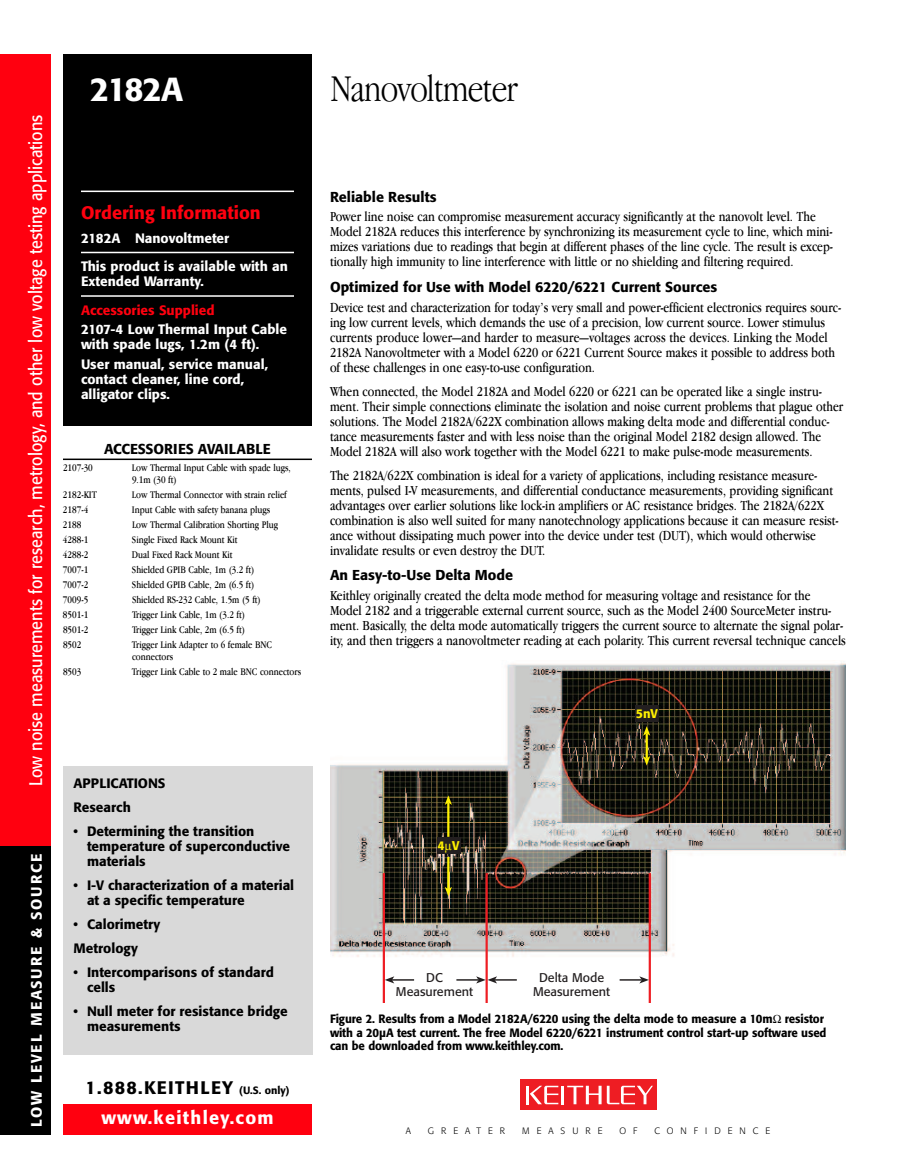
<style>
.page{position:relative;width:918px;height:1175px;background:#fff}
.page>*{position:absolute;margin:0;border:0;box-sizing:border-box;transform-origin:0 0}
.t1{font:300 condensed 39px "Garamond IT Cby BT";letter-spacing:-.025em;color:#000}
.t2{font:500 33px "Formata";letter-spacing:-.04em;color:#fff}
.t3{font:18px "Formata";color:#fff;scale:.9 1}
.t4{font:500 18px "Formata";letter-spacing:.07em;color:#000}
.t5{font:500 18px "Formata";color:#ff000f}
.t6{font:500 18px "Formata";letter-spacing:.07em;color:#fff}
.t7{font:500 15px "Formata";letter-spacing:.115em;color:#fff}
.t8{font:condensed 14.25px/15px "Garamond IT Cby BT";color:#000}
.t9{font:500 14.25px "Formata";color:#000}
.t10{font:500 13.5px/15px "Formata";color:#000}
.t11{font:500 13.5px/15px "Formata";color:#fff}
.t12{font:500 13.5px "Formata";color:#ff000f}
.t13{font:12.6px/13.8px "Formata";color:#231f20;text-align:center}
.t14{font:500 12.6px "Formata";color:#fff101}
.t15{font:500 12px/13.5px "Formata";letter-spacing:-.01em;color:#000;scale:.95 1}
.t16{font:condensed 10.5px/12px "Garamond IT Cby BT";color:#000}
.t17{font:300 9.15px "Formata";letter-spacing:.76em;color:#000}
.s1{font-size:10.5px}
</style>
<div class="page">
<div style="left:63px;top:1104px;width:249px;height:30px;background:#ff000f"></div>
<div style="left:520px;top:1079px;width:137px;height:31px;background:#ee1d23"></div>
<hr style="left:561px;top:1085px;width:3px;height:19px;background:#fff">
<svg style="left:527px;top:1085px;width:31px;height:19px"></svg>
<svg style="left:567px;top:1085px;width:86px;height:19px"></svg>
<div style="left:0;top:54px;width:51px;height:792px;background:#ff000f"></div>
<div style="left:0;top:846px;width:51px;height:288px;background:#000"></div>
<div style="left:63px;top:54px;width:249px;height:371px;background:#000"></div>
<hr style="left:81px;top:191px;width:213px;height:1px;background:#fff">
<hr style="left:81px;top:252px;width:213px;height:1px;background:#fff">
<hr style="left:81px;top:295px;width:213px;height:2px;background:#fff">
<img style="left:330px;top:663px;width:516px;height:300px">
<hr style="left:383px;top:873px;width:2px;height:130px;background:#ee1d23">
<hr style="left:486px;top:873px;width:2px;height:130px;background:#ee1d23">
<hr style="left:649px;top:873px;width:2px;height:130px;background:#ee1d23">
<svg style="left:385px;top:976px;width:29px;height:7px"></svg>
<svg style="left:620px;top:976px;width:29px;height:7px"></svg>
<svg style="left:456px;top:976px;width:61px;height:7px"></svg>
<hr style="left:447px;top:857px;width:2px;height:32px;background:#fff101">
<svg style="left:445px;top:886px;width:7px;height:10px"></svg>
<hr style="left:447px;top:802px;width:2px;height:34px;background:#fff101">
<svg style="left:445px;top:795px;width:7px;height:10px"></svg>
<div style="left:437px;top:837px;width:24px;height:16px;background:#231f20"></div>
<hr style="left:646px;top:733px;width:2px;height:25px;background:#fff101">
<svg style="left:643px;top:726px;width:7px;height:9px"></svg>
<svg style="left:643px;top:756px;width:7px;height:9px"></svg>
<div style="left:635px;top:706px;width:24px;height:16px;background:#231f20"></div>
<div style="left:63px;top:766px;width:250px;height:288px;background:#d9d9d9"></div>
<hr style="left:63px;top:458px;width:249px;height:2px;background:#000">
<p class="t3" style="left:28px;top:785px;width:747px;rotate:-90deg">Low noise measurements for research, metrology, and other low voltage testing applications</p>
<p class="t7" style="left:30px;top:1126px;width:274px;rotate:-90deg">LOW LEVEL MEASURE &amp; SOURCE</p>
<h2 class="t2" style="left:90px;top:75px;width:95px">2182A</h2>
<h1 class="t1" style="left:331px;top:74px;width:189px">Nanovoltmeter</h1>
<p class="t5" style="left:81px;top:205px;width:181px">Ordering Information</p>
<p class="t11" style="left:81px;top:225px;width:208px;line-height:28.5px">2182A Nanovoltmeter<br>This product is available with an</p>
<p class="t11" style="left:81px;top:275px;width:124px">Extended Warranty.</p>
<p class="t12" style="left:81px;top:304px;width:135px">Accessories Supplied</p>
<p class="t11" style="left:81px;top:323px;width:208px">2107-4 Low Thermal Input Cable with spade lugs, 1.2m (4 ft).</p>
<p class="t11" style="left:81px;top:358px;width:189px">User manual, service manual, contact cleaner, line cord, alligator clips.</p>
<p class="t9" style="left:104px;top:443px;width:168px">ACCESSORIES AVAILABLE</p>
<p class="t16" style="left:63px;top:462px;width:31px">2107-30</p>
<p class="t16" style="left:132px;top:462px;width:160px">Low Thermal Input Cable with spade lugs,<br>9.1m (30 ft)</p>
<p class="t16" style="left:63px;top:489px;width:35px">2182-KIT</p>
<p class="t16" style="left:132px;top:489px;width:156px">Low Thermal Connector with strain relief</p>
<p class="t16" style="left:63px;top:504px;width:27px">2187-4</p>
<p class="t16" style="left:132px;top:504px;width:140px">Input Cable with safety banana plugs</p>
<p class="t16" style="left:63px;top:519px;width:20px">2188</p>
<p class="t16" style="left:132px;top:519px;width:148px">Low Thermal Calibration Shorting Plug</p>
<p class="t16" style="left:63px;top:534px;width:27px">4288-1</p>
<p class="t16" style="left:132px;top:534px;width:107px">Single Fixed Rack Mount Kit</p>
<p class="t16" style="left:63px;top:549px;width:27px">4288-2</p>
<p class="t16" style="left:132px;top:549px;width:102px">Dual Fixed Rack Mount Kit</p>
<p class="t16" style="left:63px;top:564px;width:27px">7007-1</p>
<p class="t16" style="left:132px;top:564px;width:124px">Shielded GPIB Cable, 1m (3.2 ft)</p>
<p class="t16" style="left:63px;top:579px;width:27px">7007-2</p>
<p class="t16" style="left:132px;top:579px;width:124px">Shielded GPIB Cable, 2m (6.5 ft)</p>
<p class="t16" style="left:63px;top:594px;width:27px">7009-5</p>
<p class="t16" style="left:132px;top:594px;width:130px">Shielded RS-232 Cable, 1.5m (5 ft)</p>
<p class="t16" style="left:63px;top:609px;width:27px">8501-1</p>
<p class="t16" style="left:132px;top:609px;width:115px">Trigger Link Cable, 1m (3.2 ft)</p>
<p class="t16" style="left:63px;top:624px;width:27px">8501-2</p>
<p class="t16" style="left:132px;top:624px;width:115px">Trigger Link Cable, 2m (6.5 ft)</p>
<p class="t16" style="left:63px;top:639px;width:20px">8502</p>
<p class="t16" style="left:132px;top:639px;width:142px">Trigger Link Adapter to 6 female BNC connectors</p>
<p class="t16" style="left:63px;top:666px;width:20px">8503</p>
<p class="t16" style="left:132px;top:666px;width:171px">Trigger Link Cable to 2 male BNC connectors</p>
<p class="t10" style="left:74px;top:772px;width:94px;line-height:24px">APPLICATIONS<br>Research</p>
<p class="t10" style="left:87px;top:824px;width:205px;text-indent:-14px">• Determining the transition temperature of superconductive materials</p>
<p class="t10" style="left:87px;top:878px;width:209px;text-indent:-14px">• I-V characterization of a material at a specific temperature</p>
<p class="t10" style="left:74px;top:913px;width:88px;line-height:24px">• Calorimetry<br>Metrology</p>
<p class="t10" style="left:87px;top:965px;width:189px;text-indent:-14px">• Intercomparisons of standard cells</p>
<p class="t10" style="left:87px;top:1004px;width:202px;text-indent:-14px">• Null meter for resistance bridge measurements</p>
<p class="t4" style="left:86px;top:1079px;width:205px">1.888.KEITHLEY <span class="s1">(U.S. only)</span></p>
<p class="t6" style="left:101px;top:1110px;width:174px">www.keithley.com</p>
<p class="t9" style="left:330px;top:191px;width:108px">Reliable Results</p>
<p class="t8" style="left:330px;top:210px;width:505px">Power line noise can compromise measurement accuracy significantly at the nanovolt level. The Model 2182A reduces this interference by synchronizing its measurement cycle to line, which mini&shy;mizes variations due to readings that begin at different phases of the line cycle. The result is excep&shy;tionally high immunity to line interference with little or no shielding and filtering required.</p>
<p class="t9" style="left:330px;top:281px;width:389px">Optimized for Use with Model 6220/6221 Current Sources</p>
<p class="t8" style="left:330px;top:300px;width:513px">Device test and characterization for today’s very small and power-efficient electronics requires sourc&shy;ing low current levels, which demands the use of a precision, low current source. Lower stimulus currents produce lower—and harder to measure—voltages across the devices. Linking the Model 2182A Nanovoltmeter with a Model 6220 or 6221 Current Source makes it possible to address both of these challenges in one easy-to-use configuration.</p>
<p class="t8" style="left:330px;top:384px;width:515px">When connected, the Model 2182A and Model 6220 or 6221 can be operated like a single instru&shy;ment. Their simple connections eliminate the isolation and noise current problems that plague other solutions. The Model 2182A/622X combination allows making delta mode and differential conduc&shy;tance measurements faster and with less noise than the original Model 2182 design allowed. The Model 2182A will also work together with the Model 6221 to make pulse-mode measurements.</p>
<p class="t8" style="left:330px;top:468px;width:510px">The 2182A/622X combination is ideal for a variety of applications, including resistance measure&shy;ments, pulsed I-V measurements, and differential conductance measurements, providing significant advantages over earlier solutions like lock-in amplifiers or AC resistance bridges. The 2182A/622X combination is also well suited for many nanotechnology applications because it can measure resist&shy;ance without dissipating much power into the device under test (DUT), which would otherwise invalidate results or even destroy the DUT.</p>
<p class="t9" style="left:330px;top:569px;width:185px">An Easy-to-Use Delta Mode</p>
<p class="t8" style="left:330px;top:588px;width:517px">Keithley originally created the delta mode method for measuring voltage and resistance for the Model 2182 and a triggerable external current source, such as the Model 2400 SourceMeter instru&shy;ment. Basically, the delta mode automatically triggers the current source to alternate the signal polar&shy;ity, and then triggers a nanovoltmeter reading at each polarity. This current reversal technique cancels</p>
<p class="t14" style="left:636px;top:707px;width:24px">5nV</p>
<p class="t14" style="left:438px;top:839px;width:23px">4 V</p>
<p class="t13" style="left:396px;top:971px;width:79px">DC<br>Measurement</p>
<p class="t13" style="left:533px;top:971px;width:79px">Delta Mode<br>Measurement</p>
<p class="t15" style="left:330px;top:1013px;width:524px">Figure 2. Results from a Model 2182A/6220 using the delta mode to measure a 10m resistor with a 20µA test current. The free Model 6220/6221 instrument control start-up software used can be downloaded from www.keithley.com.</p>
<p class="t17" style="left:406px;top:1127px;width:7px">A</p>
<p class="t17" style="left:428px;top:1127px;width:79px">GREATER</p>
<p class="t17" style="left:522px;top:1127px;width:82px">MEASURE</p>
<p class="t17" style="left:620px;top:1127px;width:19px">O F</p>
<p class="t17" style="left:654px;top:1127px;width:117px">CONFIDENCE</p>
</div>
